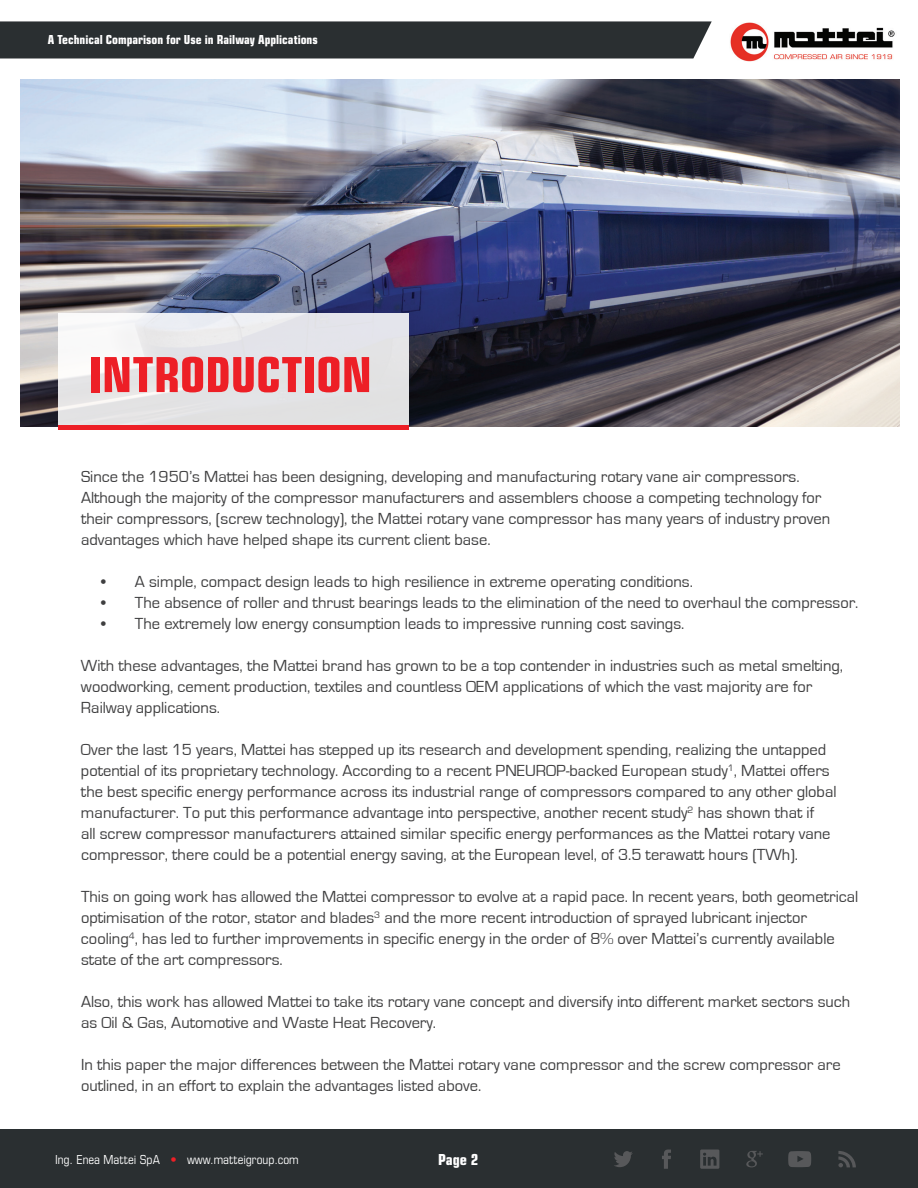
<style>
.page{position:relative;width:918px;height:1188px;background:#fff}
.page>*{position:absolute;margin:0;border:0;box-sizing:border-box;transform-origin:0 0}
.t1{font:52.5px "Eurostile Con Hea";color:#ed1f26}
.t2{font:16.5px/21px "Eurostile";color:#3e3e3f}
.t3{font:16.5px "Eurostile Con Hea";color:#fff}
.t4{font:13.5px "Eurostile Con Hea";color:#fff}
.t5{font:13.5px "Eurostile Con";color:#fff}
.s1{color:#ed1f26}
</style>
<div class="page">
<div style="left:0;top:1130px;width:918px;height:58px;background:#2a2f31"></div>
<img style="left:730px;top:23px;width:165px;height:39px">
<svg style="left:746px;top:1151px;width:17px;height:16px"></svg>
<svg style="left:838px;top:1151px;width:18px;height:16px"></svg>
<svg style="left:700px;top:1150px;width:19px;height:19px"></svg>
<svg style="left:614px;top:1151px;width:19px;height:16px"></svg>
<svg style="left:662px;top:1150px;width:9px;height:19px"></svg>
<svg style="left:788px;top:1151px;width:23px;height:16px"></svg>
<img style="left:21px;top:80px;width:879px;height:346px">
<div style="left:0;top:21px;width:712px;height:38px;background:#2a2f31"></div>
<svg style="left:58px;top:313px;width:351px;height:112px;fill:#e3e3e7"></svg>
<div style="left:58px;top:425px;width:351px;height:5px;background:#ed1f26"></div>
<p class="t4" style="left:48px;top:30px;width:272px">A Technical Comparison for Use in Railway Applications</p>
<h1 class="t1" style="left:88px;top:337px;width:285px">INTRODUCTION</h1>
<p class="t2" style="left:81px;top:467px;width:751px">Since the 1950’s Mattei has been designing, developing and manufacturing rotary vane air compressors.<br>Although the majority of the compressor manufacturers and assemblers choose a competing technology for their compressors, (screw technology), the Mattei rotary vane compressor has many years of industry proven advantages which have helped shape its current client base.</p>
<p class="t2" style="left:101px;top:572px;width:593px">• A simple, compact design leads to high resilience in extreme operating conditions.</p>
<p class="t2" style="left:101px;top:593px;width:759px">• The absence of roller and thrust bearings leads to the elimination of the need to overhaul the compressor.</p>
<p class="t2" style="left:101px;top:614px;width:585px">• The extremely low energy consumption leads to impressive running cost savings.</p>
<p class="t2" style="left:81px;top:656px;width:764px">With these advantages, the Mattei brand has grown to be a top contender in industries such as metal smelting, woodworking, cement production, textiles and countless OEM applications of which the vast majority are for<br>Railway applications.</p>
<p class="t2" style="left:81px;top:740px;width:757px">Over the last 15 years, Mattei has stepped up its research and development spending, realizing the untapped potential of its proprietary technology. According to a recent PNEUROP-backed European study<sup>1</sup>, Mattei offers the best specific energy performance across its industrial range of compressors compared to any other global manufacturer. To put this performance advantage into perspective, another recent study<sup>2</sup> has shown that if<br>all screw compressor manufacturers attained similar specific energy performances as the Mattei rotary vane compressor, there could be a potential energy saving, at the European level, of 3.5 terawatt hours (TWh).</p>
<p class="t2" style="left:81px;top:887px;width:779px">This on going work has allowed the Mattei compressor to evolve at a rapid pace. In recent years, both geometrical optimisation of the rotor, stator and blades<sup>3</sup> and the more recent introduction of sprayed lubricant injector cooling<sup>4</sup>, has led to further improvements in specific energy in the order of 8% over Mattei’s currently available state of the art compressors.</p>
<p class="t2" style="left:81px;top:992px;width:771px">Also, this work has allowed Mattei to take its rotary vane concept and diversify into different market sectors such as Oil &amp; Gas, Automotive and Waste Heat Recovery.</p>
<p class="t2" style="left:81px;top:1055px;width:761px">In this paper the major differences between the Mattei rotary vane compressor and the screw compressor are outlined, in an effort to explain the advantages listed above.</p>
<p class="t5" style="left:55px;top:1150px;width:245px">Ing. Enea Mattei SpA <span class="s1">•</span> www.matteigroup.com</p>
<p class="t3" style="left:438px;top:1147px;width:42px">Page 2</p>
</div>
